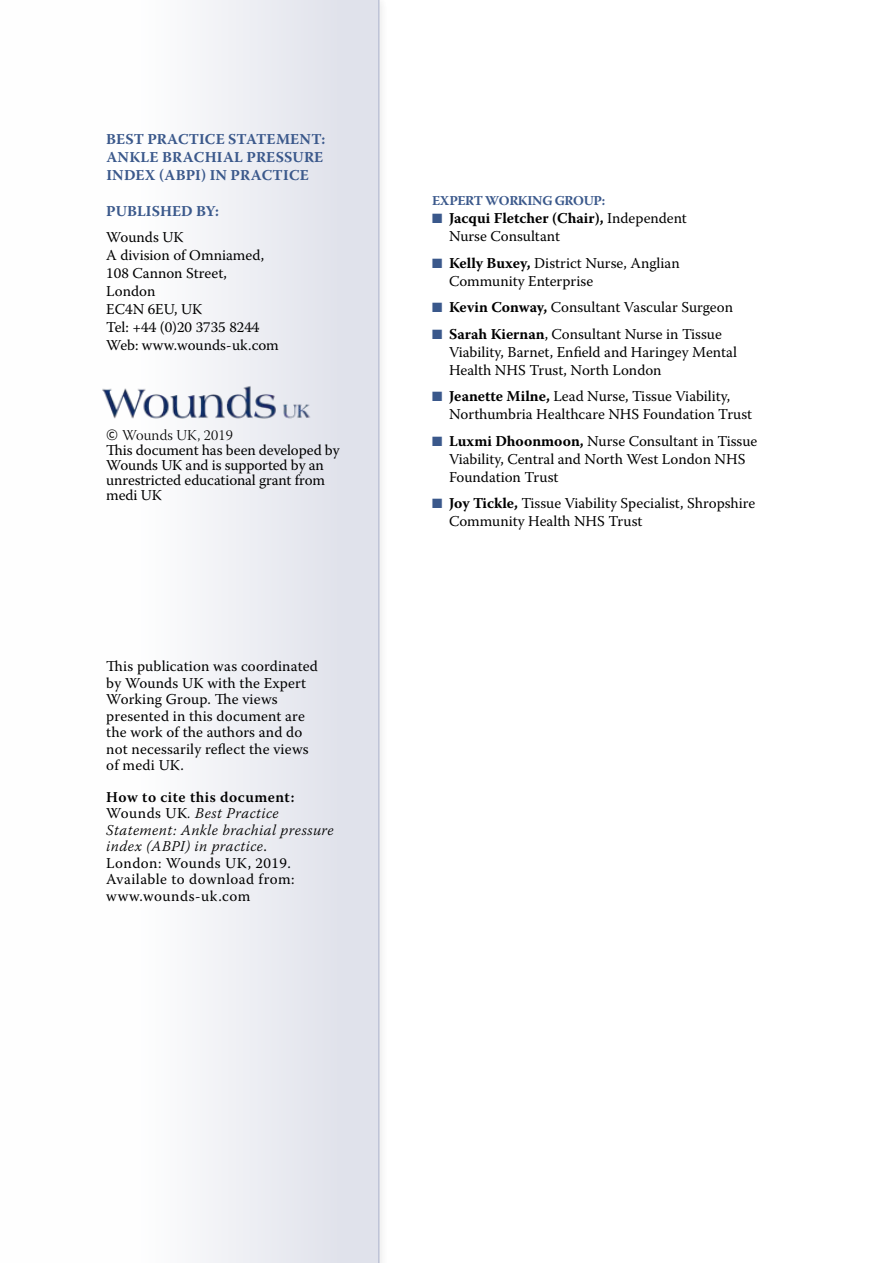
<style>
.page{position:relative;width:893px;height:1263px;background:#fff}
.page>*{position:absolute;margin:0;border:0;box-sizing:border-box;transform-origin:0 0}
.t1{font:15px/18px "Warnock Pro";color:#000}
.t2{font:15px/16.5px "Warnock Pro";letter-spacing:.03em;color:#000}
.t3{font:700 15px/18px "Warnock Pro";letter-spacing:.01em;color:#3a588b}
.t4{font:15px "Warnock Pro Light Subh";letter-spacing:.01em;color:#000}
.t5{font:700 13.5px "Warnock Pro";letter-spacing:-.025em;color:#3a588b}
.s1{font-family:"Whitney";font-weight:500}
.s2{font-weight:600}
.s3{font-weight:300;font-style:italic}
.s4{color:#3a588b}
.s5{font-weight:700}
</style>
<div class="page">
<div style="left:370px;top:0;width:18px;height:1263px;background:#f9f9f9"></div>
<hr style="left:378px;top:0;width:2px;height:1263px;background:#7c88af">
<div style="left:0;top:0;width:378px;height:1263px;background:linear-gradient(to right,#fff,#e0e2eb)"></div>
<img style="left:100px;top:364px;width:230px;height:58px">
<p class="t3" style="left:106px;top:130px;width:220px">BEST PRACTICE STATEMENT:<br>ANKLE BRACHIAL PRESSURE<br>INDEX (ABPI) IN PRACTICE</p>
<p class="t3" style="left:106px;top:202px;width:114px">PUBLISHED BY:</p>
<p class="t1" style="left:106px;top:228px;width:174px">Wounds UK<br>A division of Omniamed,<br>108 Cannon Street,<br>London<br>EC4N 6EU, UK<br>Tel: +44 (0)20 3735 8244<br>Web: www.wounds-uk.com</p>
<p class="t4" style="left:106px;top:427px;width:128px"><span class="s1">©</span> Wounds UK, 2019</p>
<p class="t1" style="left:106px;top:442px;width:235px;line-height:15px">This document has been developed by<br>Wounds UK and is supported by an unrestricted educational grant from medi UK</p>
<p class="t1" style="left:106px;top:658px;width:213px;line-height:16.5px">This publication was coordinated by Wounds UK with the Expert<br>Working Group. The views presented in this document are the work of the authors and do not necessarily reflect the views of medi UK.</p>
<p class="t2" style="left:106px;top:788px;width:229px"><span class="s2">How to cite this document:<br></span>Wounds UK<span class="s3">. Best Practice<br>Statement: Ankle brachial pressure index (ABPI) in practice</span>.<br>London: Wounds UK, 2019.<br>Available to download from: www.wounds-uk.com</p>
<p class="t5" style="left:432px;top:193px;width:175px">EXPERT WORKING GROUP:</p>
<p class="t1" style="left:449px;top:209px;width:239px;text-indent:-17px"><span class="s4">■</span> <span class="s5">Jacqui Fletcher (Chair),</span> Independent<br>Nurse Consultant</p>
<p class="t1" style="left:449px;top:254px;width:232px;text-indent:-17px"><span class="s4">■</span> <span class="s5">Kelly Buxey,</span> District Nurse, Anglian<br>Community Enterprise</p>
<p class="t1" style="left:432px;top:298px;width:303px"><span class="s4">■</span> <span class="s5">Kevin Conway,</span> Consultant Vascular Surgeon</p>
<p class="t1" style="left:449px;top:325px;width:289px;text-indent:-17px"><span class="s4">■</span> <span class="s5">Sarah Kiernan</span>, Consultant Nurse in Tissue<br>Viability, Barnet, Enfield and Haringey Mental<br>Health NHS Trust, North London</p>
<p class="t1" style="left:449px;top:387px;width:305px;text-indent:-17px"><span class="s4">■</span> <span class="s5">Jeanette Milne,</span> Lead Nurse, Tissue Viability,<br>Northumbria Healthcare NHS Foundation Trust</p>
<p class="t1" style="left:449px;top:432px;width:310px;text-indent:-17px"><span class="s4">■</span> <span class="s5">Luxmi Dhoonmoon,</span> Nurse Consultant in Tissue<br>Viability, Central and North West London NHS<br>Foundation Trust</p>
<p class="t1" style="left:449px;top:494px;width:308px;text-indent:-17px"><span class="s4">■</span> <span class="s5">Joy Tickle,</span> Tissue Viability Specialist, Shropshire<br>Community Health NHS Trust</p>
</div>
